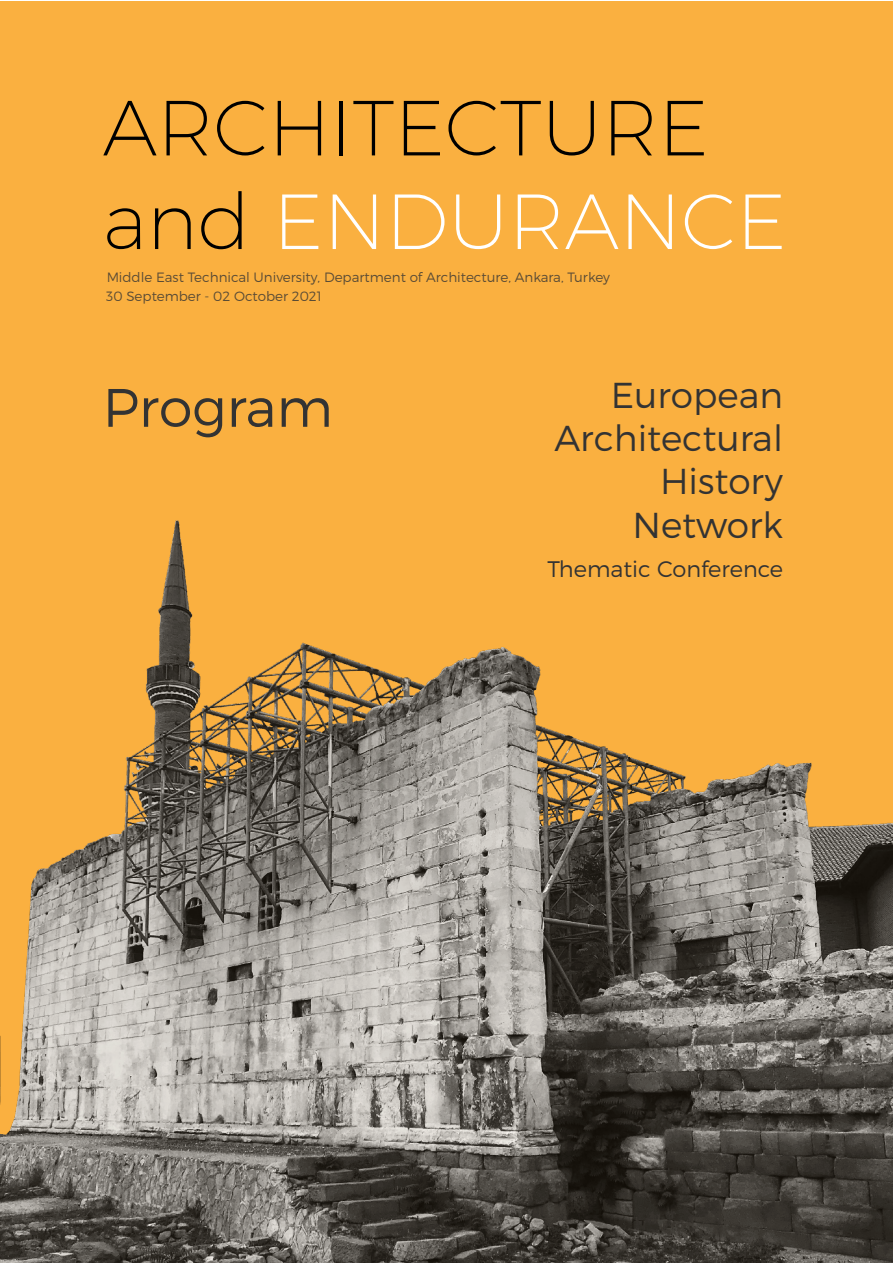
<style>
.page{position:relative;width:893px;height:1263px;background:#fff}
.page>*{position:absolute;margin:0;border:0;box-sizing:border-box;transform-origin:0 0}
.t1{font:200 78px/93.6px "Montserrat";color:#000}
.t2{font:300 54px "Montserrat";color:#333}
.t3{font:300 36px/43.2px "Montserrat";color:#333;text-align:right}
.t4{font:300 22.5px "Montserrat";color:#333}
.t5{font:300 13.5px/18.9px "Montserrat";color:#333}
.s1{color:#fff}
</style>
<div class="page">
<div style="left:0;top:1px;width:893px;height:1261px;background:#fab040"></div>
<img style="left:1px;top:520px;width:892px;height:742px">
<h1 class="t1" style="left:103px;top:79px;width:685px">ARCHITECTURE and <span class="s1">ENDURANCE</span></h1>
<p class="t5" style="left:106px;top:268px;width:505px">Middle East Technical University, Department of Architecture, Ankara, Turkey<br>30 September - 02 October 2021</p>
<h2 class="t2" style="left:103px;top:375px;width:232px">Program</h2>
<h3 class="t3" style="left:554px;top:373px;width:230px">European<br>Architectural<br>History<br>Network</h3>
<h3 class="t4" style="left:548px;top:556px;width:237px">Thematic Conference</h3>
</div>
